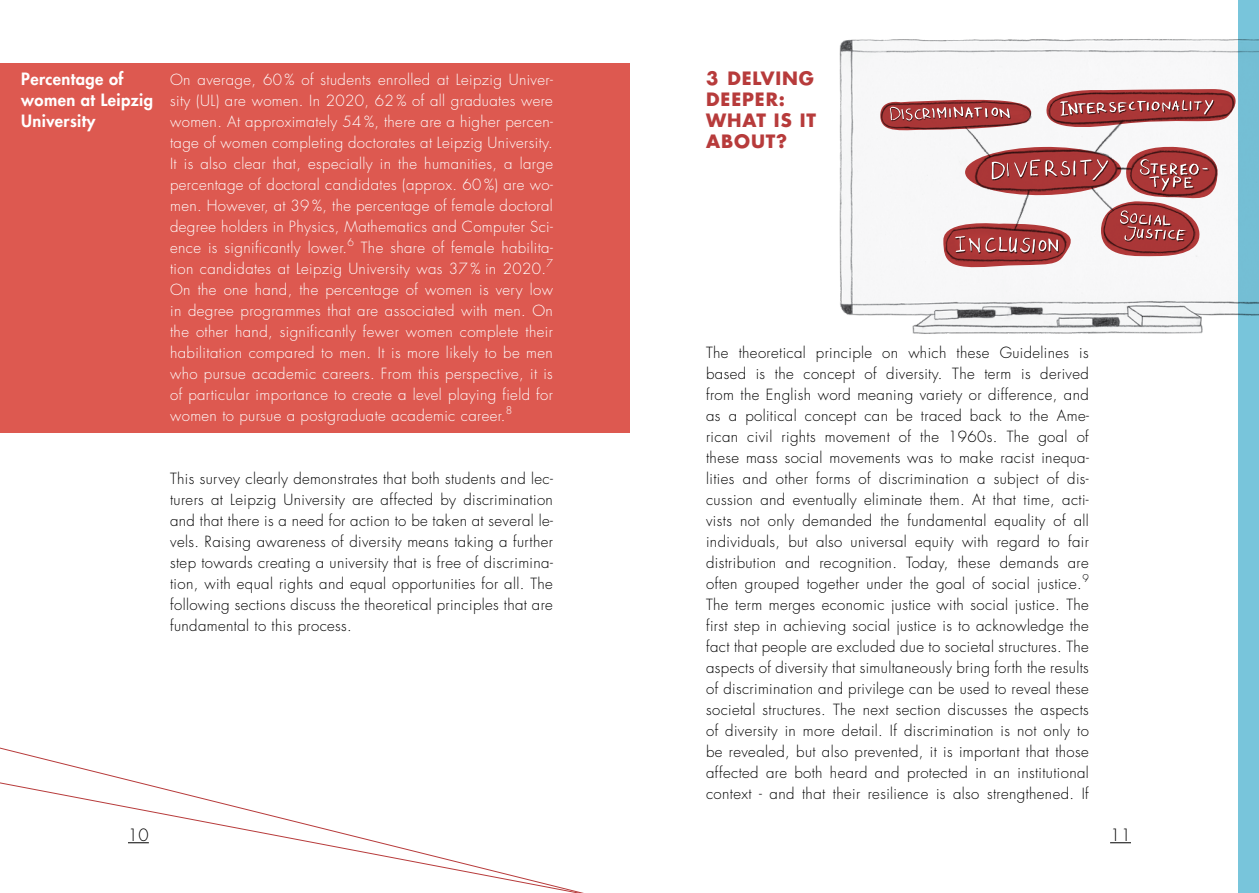
<style>
.page{position:relative;width:1259px;height:893px;background:#fff}
.page>*{position:absolute;margin:0;border:0;box-sizing:border-box;transform-origin:0 0}
.t1{font:700 18px/21px "Futura";letter-spacing:.05em;color:#b73b3b}
.t2{font:800 16.5px/21px "Futura Std";letter-spacing:.025em;color:#fff}
.t3{font:300 16.5px "Futura Std";color:#000}
.t4{font:300 15px/21px "Futura Std";letter-spacing:.025em;color:#000;text-align:justify}
.t5{font:300 15px/21px "Futura Std";letter-spacing:.025em;color:#fff;text-align:justify}
.t6{font:300 10.5px "Futura Std";color:#fff}
.t7{font:300 10.5px "Futura Std";color:#000}
</style>
<div class="page">
<svg style="left:0;top:747px;width:1131px;height:146px"></svg>
<div style="left:0;top:64px;width:629px;height:369px;background:#dd5950"></div>
<div style="left:1238px;top:0;width:21px;height:893px;background:#78c5db"></div>
<img style="left:839px;top:39px;width:420px;height:295px">
<img style="left:873px;top:70px;width:366px;height:212px">
<svg style="left:1045px;top:88px;width:192px;height:41px"></svg>
<svg style="left:879px;top:98px;width:153px;height:34px"></svg>
<svg style="left:943px;top:145px;width:274px;height:124px"></svg>
<p class="t2" style="left:21px;top:68px;width:133px">Percentage of women at Leipzig<br>University</p>
<p class="t5" style="left:170px;top:70px;width:384px">On average, 60 % of students enrolled at Leipzig Univer&shy;sity (UL) are women. In 2020, 62 % of all graduates were women. At approximately 54 %, there are a higher percen&shy;tage of women completing doctorates at Leipzig University.<br>It is also clear that, especially in the humanities, a large percentage of doctoral candidates (approx. 60 %) are wo&shy;men. However, at 39 %, the percentage of female doctoral degree holders in Physics, Mathematics and Computer Sci&shy;ence is significantly lower.</p>
<p class="t6" style="left:347px;top:235px;width:8px">6</p>
<p class="t5" style="left:170px;top:238px;width:384px;text-indent:191px">The share of female habilita&shy;tion candidates at Leipzig University was 37 % in 2020.</p>
<p class="t6" style="left:546px;top:256px;width:8px">7</p>
<p class="t5" style="left:170px;top:280px;width:384px">On the one hand, the percentage of women is very low in degree programmes that are associated with men. On the other hand, significantly fewer women complete their habilitation compared to men. It is more likely to be men who pursue academic careers. From this perspective, it is of particular importance to create a level playing field for women to pursue a postgraduate academic career.</p>
<p class="t6" style="left:506px;top:403px;width:8px">8</p>
<p class="t4" style="left:170px;top:469px;width:384px">This survey clearly demonstrates that both students and lec&shy;turers at Leipzig University are affected by discrimination and that there is a need for action to be taken at several le&shy;vels. Raising awareness of diversity means taking a further step towards creating a university that is free of discrimina&shy;tion, with equal rights and equal opportunities for all. The following sections discuss the theoretical principles that are fundamental to this process.</p>
<p class="t1" style="left:706px;top:68px;width:111px">3 DELVING<br>DEEPER:<br>WHAT IS IT<br>ABOUT?</p>
<p class="t4" style="left:706px;top:343px;width:384px">The theoretical principle on which these Guidelines is based is the concept of diversity. The term is derived from the English word meaning variety or difference, and as a political concept can be traced back to the Ame&shy;rican civil rights movement of the 1960s. The goal of these mass social movements was to make racist inequa&shy;lities and other forms of discrimination a subject of dis&shy;cussion and eventually eliminate them. At that time, acti&shy;vists not only demanded the fundamental equality of all individuals, but also universal equity with regard to fair distribution and recognition. Today, these demands are often grouped together under the goal of social justice.</p>
<p class="t7" style="left:1082px;top:571px;width:8px">9</p>
<p class="t4" style="left:706px;top:595px;width:384px">The term merges economic justice with social justice. The first step in achieving social justice is to acknowledge the fact that people are excluded due to societal structures. The aspects of diversity that simultaneously bring forth the results of discrimination and privilege can be used to reveal these societal structures. The next section discusses the aspects of diversity in more detail. If discrimination is not only to be revealed, but also prevented, it is important that those affected are both heard and protected in an institutional context - and that their resilience is also strengthened. If</p>
<p class="t3" style="left:128px;top:825px;width:22px">10</p>
<p class="t3" style="left:1110px;top:825px;width:22px">11</p>
</div>
